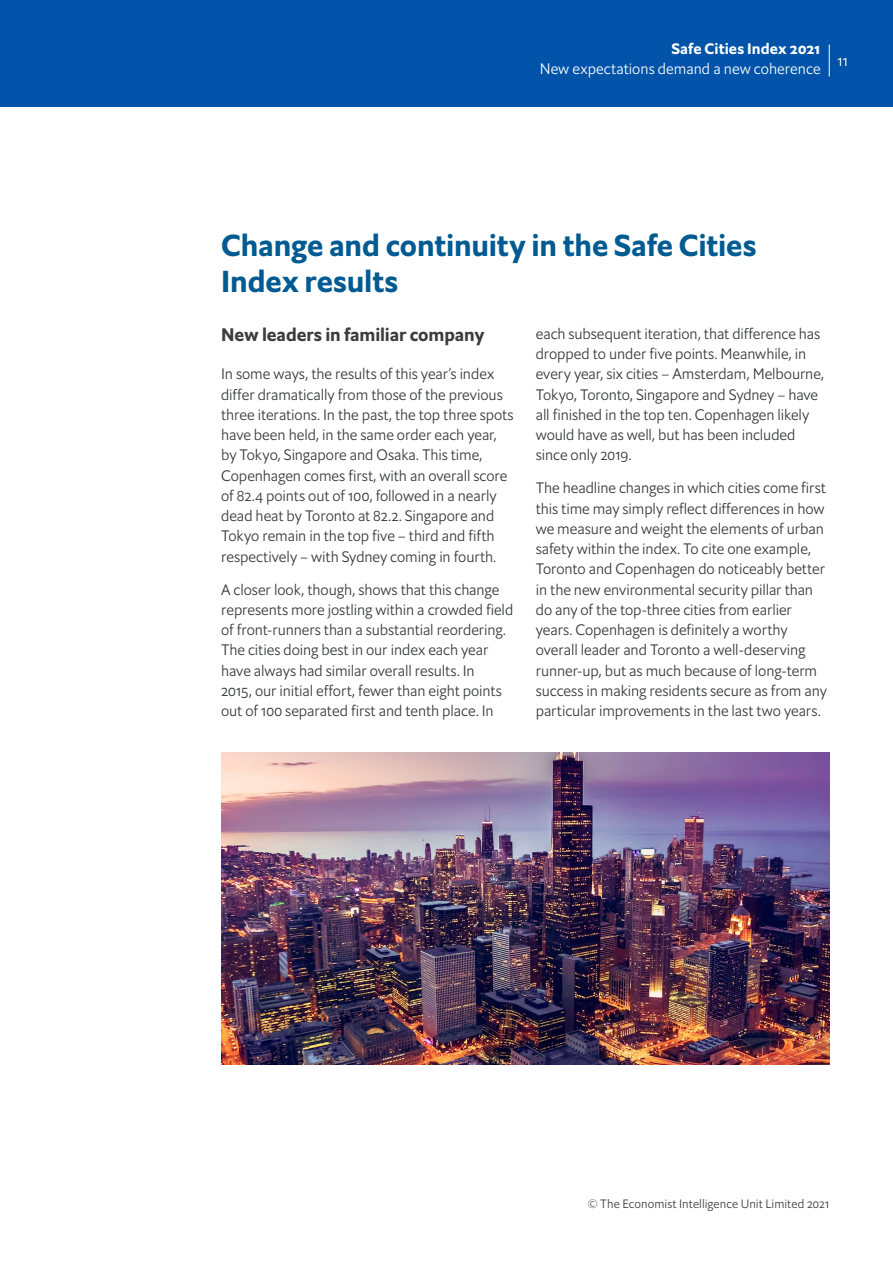
<style>
.page{position:relative;width:893px;height:1263px;background:#fff}
.page>*{position:absolute;margin:0;border:0;box-sizing:border-box;transform-origin:0 0}
.t1{font:700 30px/36px "Econ Sans OS";letter-spacing:-.005em;color:#015b92}
.t2{font:700 18px "Econ Sans OS";letter-spacing:-.005em;color:#3c3c3c}
.t3{font:300 15px/20.2px "Econ Sans OS";letter-spacing:-.005em;color:#363737}
.t4{font:300 15px "Econ Sans OS";letter-spacing:.005em;color:#fff}
.t5{font:700 15px "Econ Sans OS";letter-spacing:.005em;color:#fff}
.t6{font:300 12px "Econ Sans OS";letter-spacing:.01em;color:#3c3c3c}
</style>
<div class="page">
<div style="left:0;top:0;width:893px;height:106px;background:#0053a8"></div>
<hr style="left:829px;top:45px;width:1px;height:32px;background:#fff">
<img style="left:221px;top:753px;width:608px;height:311px">
<p class="t5" style="left:671px;top:39px;width:151px">Safe Cities Index 2021</p>
<p class="t4" style="left:540px;top:59px;width:282px">New expectations demand a new coherence</p>
<p class="t4" style="left:837px;top:51px;width:12px">11</p>
<h1 class="t1" style="left:221px;top:227px;width:537px">Change and continuity in the Safe Cities<br>Index results</h1>
<p class="t3" style="left:536px;top:323px;width:290px">each subsequent iteration, that difference has dropped to under five points. Meanwhile, in every year, six cities – Amsterdam, Melbourne, Tokyo, Toronto, Singapore and Sydney – have all finished in the top ten. Copenhagen likely would have as well, but has been included since only 2019.</p>
<p class="t3" style="left:536px;top:478px;width:293px">The headline changes in which cities come first this time may simply reflect differences in how we measure and weight the elements of urban safety within the index. To cite one example, Toronto and Copenhagen do noticeably better in the new environmental security pillar than do any of the top-three cities from earlier years. Copenhagen is definitely a worthy overall leader and Toronto a well-deserving runner-up, but as much because of long-term success in making residents secure as from any particular improvements in the last two years.</p>
<p class="t2" style="left:221px;top:323px;width:265px">New leaders in familiar company</p>
<p class="t3" style="left:221px;top:364px;width:294px">In some ways, the results of this year’s index differ dramatically from those of the previous three iterations. In the past, the top three spots have been held, in the same order each year, by Tokyo, Singapore and Osaka. This time, Copenhagen comes first, with an overall score of 82.4 points out of 100, followed in a nearly dead heat by Toronto at 82.2. Singapore and Tokyo remain in the top five – third and fifth respectively – with Sydney coming in fourth.</p>
<p class="t3" style="left:221px;top:579px;width:294px">A closer look, though, shows that this change represents more jostling within a crowded field of front-runners than a substantial reordering.<br>The cities doing best in our index each year have always had similar overall results. In<br>2015, our initial effort, fewer than eight points out of 100 separated first and tenth place. In</p>
<p class="t6" style="left:588px;top:1196px;width:243px">© The Economist Intelligence Unit Limited 2021</p>
</div>
